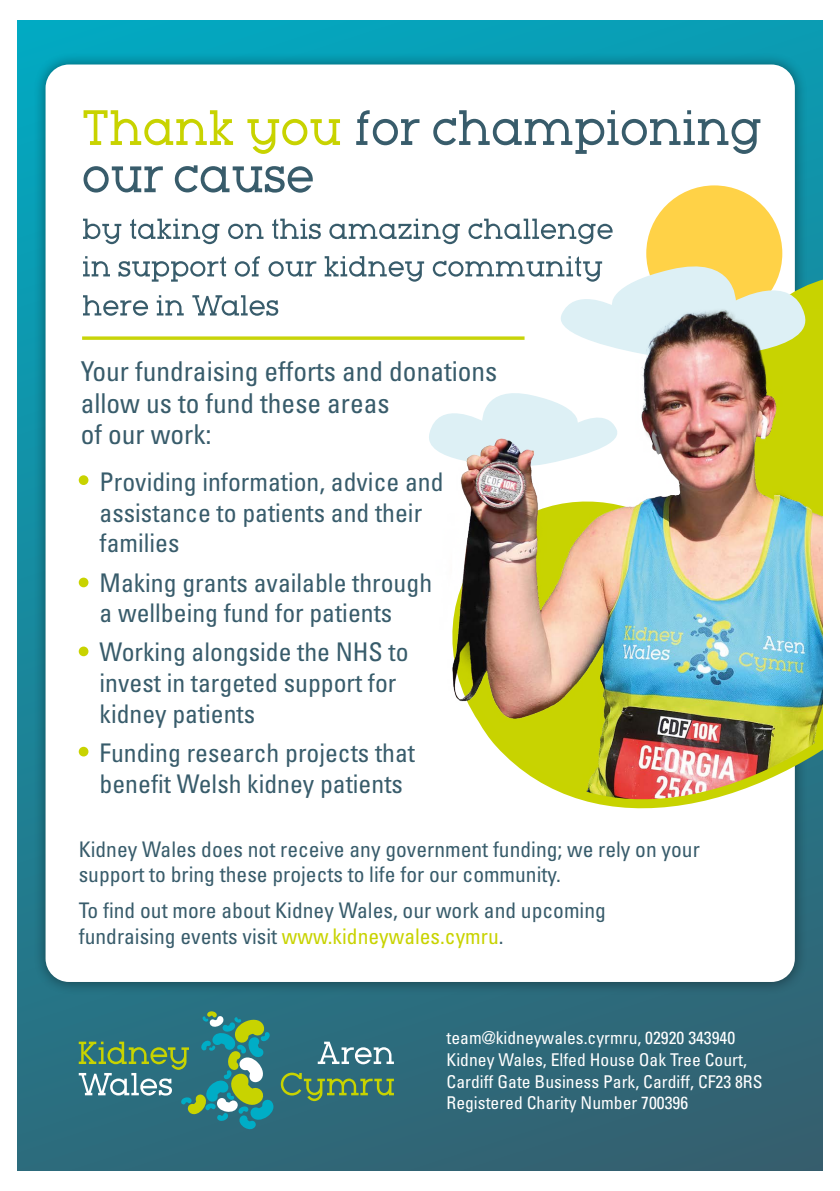
<style>
.page{position:relative;width:840px;height:1191px;background:#fff}
.page>*{position:absolute;margin:0;border:0;box-sizing:border-box;transform-origin:0 0}
.t1{font:condensed 27.4px/31.2px "Univers";color:#385c6b}
.t2{font:condensed 25.6px/30.8px "Univers";color:#385c6b}
.t3{font:condensed 21.6px/25.4px "Univers";color:#385c6b}
.t4{font:condensed 17.6px/21.6px "Univers";color:#fff}
.s1{color:#c8d300}
</style>
<div class="page">
<div style="left:17px;top:20px;width:805px;height:1150px;background:linear-gradient(to bottom,#03a8c0,#306777)"></div>
<div style="left:33px;top:52px;width:774px;height:943px;background:#000;opacity:.44"></div>
<div style="left:46px;top:64px;width:748px;height:918px;background:#fff;border-radius:23px"></div>
<svg style="left:794px;top:260px;width:28px;height:594px;background:#418171"></svg>
<div style="left:646px;top:185px;width:135px;height:136px;background:#ffd247;border-radius:50%"></div>
<img style="left:429px;top:308px;width:393px;height:502px">
<svg style="left:83px;top:165px;width:229px;height:28px"></svg>
<svg style="left:356px;top:110px;width:404px;height:44px"></svg>
<svg style="left:83px;top:110px;width:257px;height:44px"></svg>
<svg style="left:83px;top:254px;width:730px;height:104px"></svg>
<svg style="left:83px;top:219px;width:529px;height:25px"></svg>
<svg style="left:82px;top:336px;width:442px;height:4px;background:#cfda2b"></svg>
<div style="left:79px;top:475px;width:9px;height:10px;background:#c8d300;border-radius:50%"></div>
<div style="left:79px;top:577px;width:9px;height:10px;background:#c8d300;border-radius:50%"></div>
<div style="left:79px;top:646px;width:9px;height:10px;background:#c8d300;border-radius:50%"></div>
<div style="left:79px;top:747px;width:9px;height:9px;background:#c8d300;border-radius:50%"></div>
<svg style="left:79px;top:1011px;width:315px;height:118px;background:#407f7f"></svg>
<p class="t1" style="left:81px;top:356px;width:418px">Your fundraising efforts and donations allow us to fund these areas<br>of our work:</p>
<p class="t2" style="left:99px;top:466px;width:345px">Providing information, advice and assistance to patients and their families</p>
<p class="t2" style="left:99px;top:566px;width:334px">Making grants available through a wellbeing fund for patients</p>
<p class="t2" style="left:99px;top:636px;width:310px">Working alongside the NHS to invest in targeted support for kidney patients</p>
<p class="t2" style="left:99px;top:737px;width:317px">Funding research projects that benefit Welsh kidney patients</p>
<p class="t3" style="left:79px;top:836px;width:622px">Kidney Wales does not receive any government funding; we rely on your support to bring these projects to life for our community.</p>
<p class="t3" style="left:79px;top:897px;width:528px">To find out more about Kidney Wales, our work and upcoming fundraising events visit <span class="s1">www.kidneywales.cymru</span>.</p>
<p class="t4" style="left:446px;top:1027px;width:317px">team@kidneywales.cyrmru, 02920 343940<br>Kidney Wales, Elfed House Oak Tree Court, Cardiff Gate Business Park, Cardiff, CF23 8RS Registered Charity Number 700396</p>
</div>
